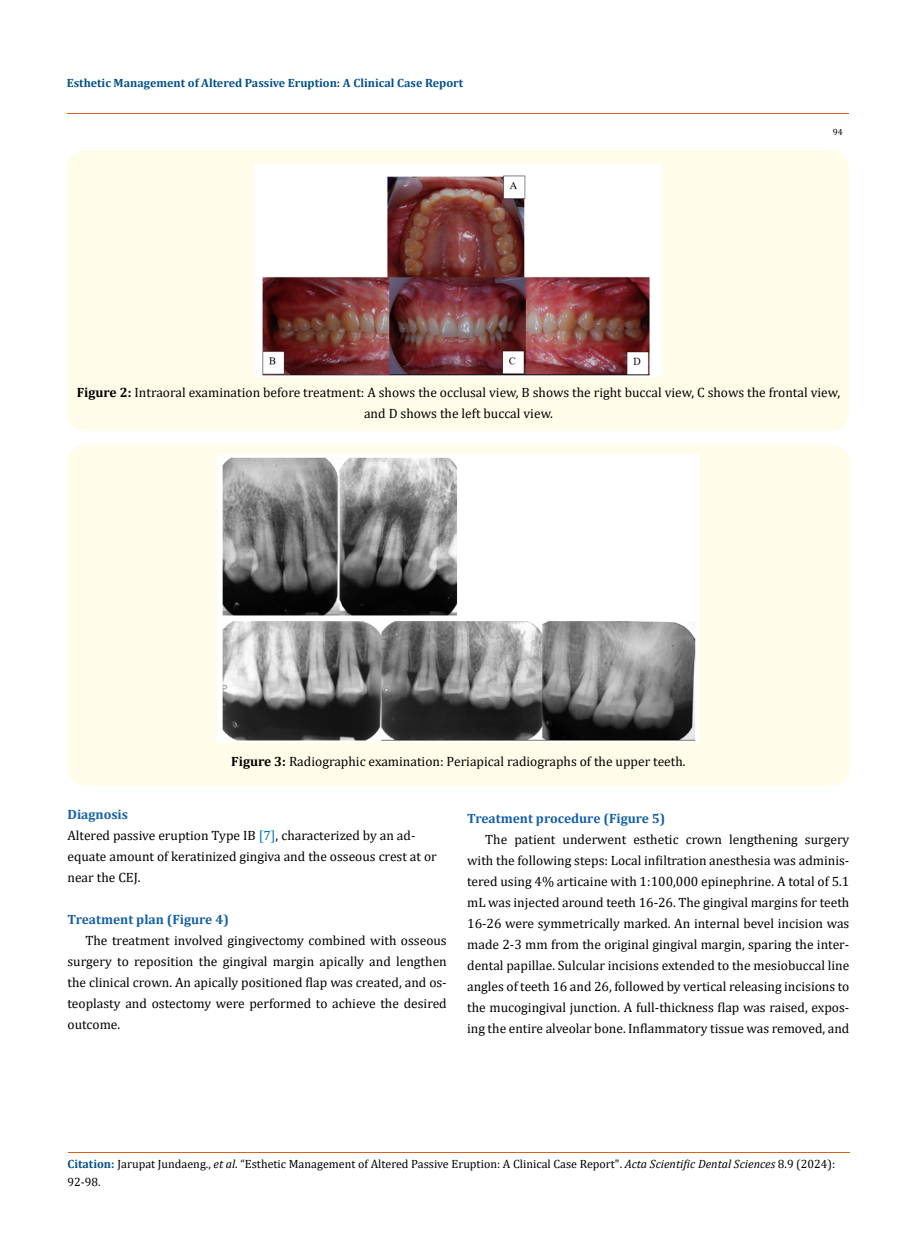
<style>
.page{position:relative;width:917px;height:1260px;background:#fff}
.page>*{position:absolute;margin:0;border:0;box-sizing:border-box;transform-origin:0 0}
.t1{font:13.5px/21px "Cambria";color:#000;text-align:justify}
.t2{font:700 13.5px "Cambria";color:#1560a6}
.t3{font:12px/18px "Cambria";color:#000}
.t4{font:700 12px "Cambria";color:#035089}
.t5{font:9px "Cambria";color:#000}
.s1{font-weight:700}
.s2{font-weight:700;color:#1560a6}
.s3{color:#0070c0}
.s4{font-weight:700;color:#035089}
.s5{font-style:italic}
</style>
<div class="page">
<hr style="left:67px;top:114px;width:782px;height:1px;background:#e05d1a">
<div style="left:67px;top:150px;width:781px;height:281px;background:#fffde9;border-radius:18px"></div>
<img style="left:254px;top:165px;width:407px;height:212px">
<div style="left:68px;top:445px;width:781px;height:341px;background:#fffde9;border-radius:18px"></div>
<img style="left:217px;top:454px;width:481px;height:288px">
<hr style="left:68px;top:1153px;width:781px;height:1px;background:#e05d1a">
<p class="t4" style="left:67px;top:74px;width:398px">Esthetic Management of Altered Passive Eruption: A Clinical Case Report</p>
<p class="t5" style="left:833px;top:127px;width:11px">94</p>
<p class="t1" style="left:77px;top:382px;width:764px;text-align:center"><span class="s1">Figure 2:</span> Intraoral examination before treatment: A shows the occlusal view, B shows the right buccal view, C shows the frontal view, and D shows the left buccal view.</p>
<p class="t1" style="left:231px;top:751px;width:456px"><span class="s1">Figure 3:</span> Radiographic examination: Periapical radiographs of the upper teeth.</p>
<p class="t1" style="left:67px;top:804px;width:371px;text-align:left"><span class="s2">Diagnosis<br></span>Altered passive eruption Type IB <span class="s3">[7]</span>, characterized by an ad&shy;equate amount of keratinized gingiva and the osseous crest at or near the CEJ.</p>
<p class="t2" style="left:67px;top:910px;width:163px">Treatment plan (Figure 4)</p>
<p class="t1" style="left:67px;top:930px;width:381px;text-indent:18px">The treatment involved gingivectomy combined with osseous surgery to reposition the gingival margin apically and lengthen the clinical crown. An apically positioned flap was created, and os&shy;teoplasty and ostectomy were performed to achieve the desired outcome.</p>
<p class="t2" style="left:467px;top:809px;width:200px">Treatment procedure (Figure 5)</p>
<p class="t1" style="left:467px;top:829px;width:384px;text-indent:18px">The patient underwent esthetic crown lengthening surgery with the following steps: Local infiltration anesthesia was adminis&shy;tered using 4% articaine with 1:100,000 epinephrine. A total of 5.1 mL was injected around teeth 16-26. The gingival margins for teeth 16-26 were symmetrically marked. An internal bevel incision was made 2-3 mm from the original gingival margin, sparing the inter&shy;dental papillae. Sulcular incisions extended to the mesiobuccal line angles of teeth 16 and 26, followed by vertical releasing incisions to the mucogingival junction. A full-thickness flap was raised, expos&shy;ing the entire alveolar bone. Inflammatory tissue was removed, and</p>
<p class="t3" style="left:67px;top:1154px;width:769px"><span class="s4">Citation:</span> Jarupat Jundaeng., <span class="s5">et al</span>. “Esthetic Management of Altered Passive Eruption: A Clinical Case Report". <span class="s5">Acta Scientific Dental Sciences</span> 8.9 (2024):<br>92-98.</p>
</div>
